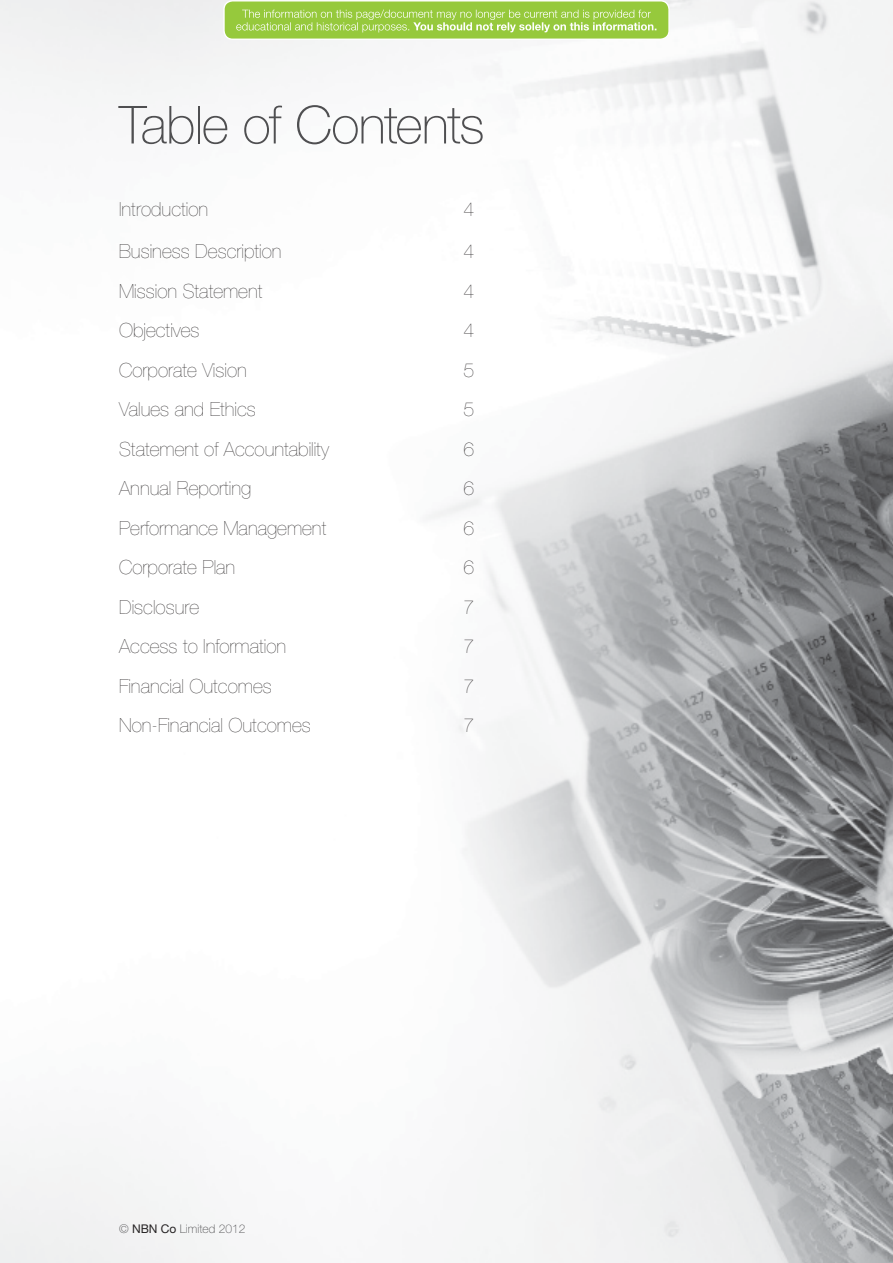
<style>
.page{position:relative;width:893px;height:1263px;background:#fff}
.page>*{position:absolute;margin:0;border:0;box-sizing:border-box;transform-origin:0 0}
.t1{font:100 52.5px "Helvetica Neue";letter-spacing:-.025em;color:#4f4f51}
.t2{font:200 19.5px "Helvetica Neue";color:#262324}
.t3{font:100 12px "Helvetica Neue";color:#4f4f51}
.s1{font-weight:400;color:#262324}
</style>
<div class="page">
<img style="left:0;top:0;width:893px;height:1263px">
<div style="left:224px;top:1px;width:445px;height:38px;background:#96c93c;border-radius:9px"></div>
<div style="left:223px;top:0;width:447px;height:40px;border:1px solid #fff;border-radius:9px"></div>
<svg style="left:236px;top:9px;width:420px;height:23px"></svg>
<h1 class="t1" style="left:119px;top:96px;width:367px">Table of Contents</h1>
<p class="t2" style="left:119px;top:198px;width:91px">Introduction</p>
<p class="t2" style="left:463px;top:198px;width:12px">4</p>
<p class="t2" style="left:119px;top:240px;width:164px">Business Description</p>
<p class="t2" style="left:463px;top:240px;width:12px">4</p>
<p class="t2" style="left:119px;top:280px;width:145px">Mission Statement</p>
<p class="t2" style="left:463px;top:280px;width:12px">4</p>
<p class="t2" style="left:119px;top:319px;width:82px">Objectives</p>
<p class="t2" style="left:463px;top:319px;width:12px">4</p>
<p class="t2" style="left:119px;top:359px;width:129px">Corporate Vision</p>
<p class="t2" style="left:463px;top:359px;width:12px">5</p>
<p class="t2" style="left:119px;top:398px;width:138px">Values and Ethics</p>
<p class="t2" style="left:463px;top:398px;width:12px">5</p>
<p class="t2" style="left:119px;top:438px;width:211px">Statement of Accountability</p>
<p class="t2" style="left:463px;top:438px;width:12px">6</p>
<p class="t2" style="left:119px;top:477px;width:134px">Annual Reporting</p>
<p class="t2" style="left:463px;top:477px;width:12px">6</p>
<p class="t2" style="left:119px;top:517px;width:209px">Performance Management</p>
<p class="t2" style="left:463px;top:517px;width:12px">6</p>
<p class="t2" style="left:119px;top:556px;width:118px">Corporate Plan</p>
<p class="t2" style="left:463px;top:556px;width:12px">6</p>
<p class="t2" style="left:119px;top:596px;width:82px">Disclosure</p>
<p class="t2" style="left:463px;top:596px;width:12px">7</p>
<p class="t2" style="left:119px;top:635px;width:169px">Access to Information</p>
<p class="t2" style="left:463px;top:635px;width:12px">7</p>
<p class="t2" style="left:119px;top:675px;width:154px">Financial Outcomes</p>
<p class="t2" style="left:463px;top:675px;width:12px">7</p>
<p class="t2" style="left:119px;top:714px;width:193px">Non-Financial Outcomes</p>
<p class="t2" style="left:463px;top:714px;width:12px">7</p>
<p class="t3" style="left:119px;top:1222px;width:128px">© <span class="s1">NBN Co</span> Limited 2012</p>
</div>
